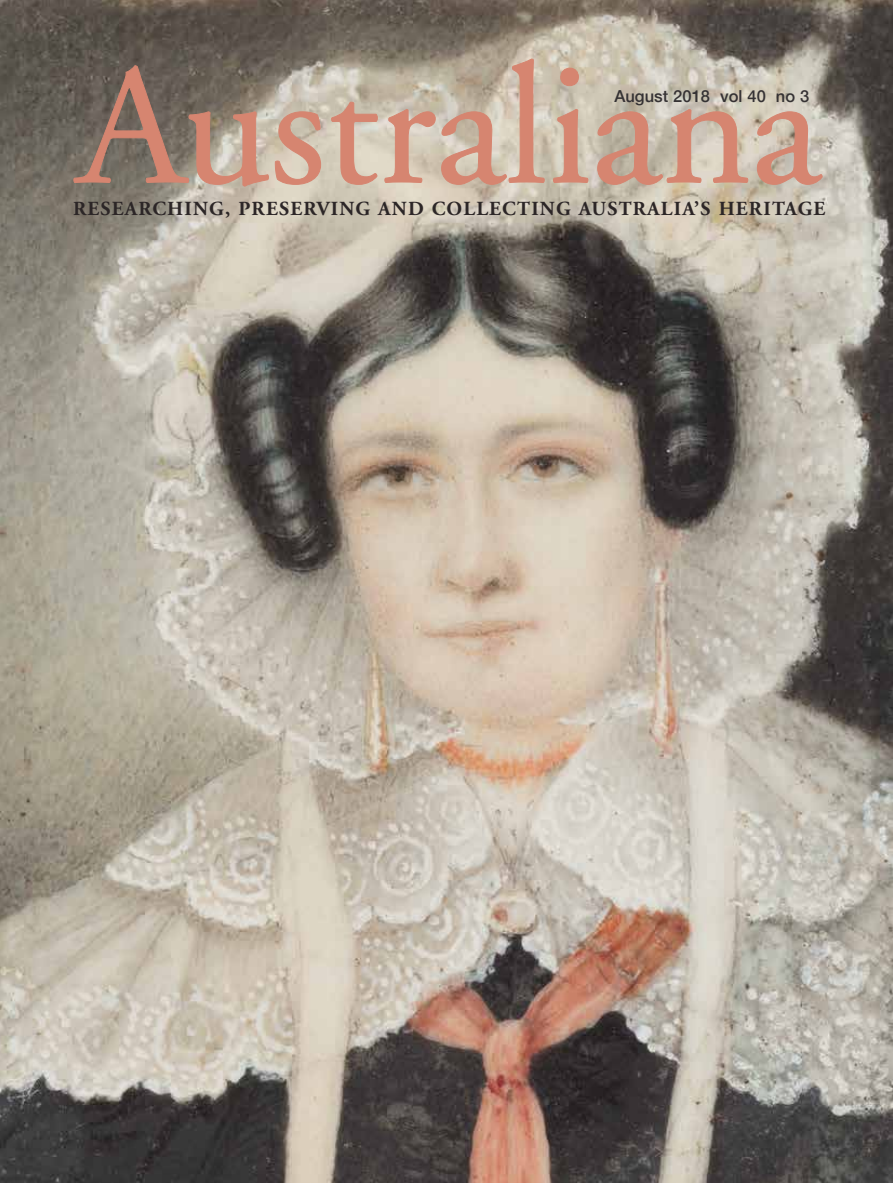
<style>
.page{position:relative;width:893px;height:1183px;background:#fff}
.page>*{position:absolute;margin:0;border:0;box-sizing:border-box;transform-origin:0 0}
.t1{font:171.9px "Adobe Garamond";color:#d68570}
.t2{font:700 19.95px "Adobe Garamond";letter-spacing:.06em;color:#2c2627}
.t3{font:500 16.5px "Helvetica Neue";color:#353234}
</style>
<div class="page">
<img style="left:0;top:0;width:893px;height:1182px">
<svg style="left:73px;top:65px;width:248px;height:122px;background:#92877b"></svg>
<svg style="left:330px;top:58px;width:215px;height:127px;background:#cbbfad"></svg>
<svg style="left:552px;top:67px;width:37px;height:116px;background:#cec1af"></svg>
<svg style="left:597px;top:109px;width:152px;height:76px;background:#cabdac"></svg>
<svg style="left:757px;top:111px;width:66px;height:74px;background:#cbbfb0"></svg>
<h1 class="t1" style="left:78px;top:36px;width:744px">Australiana</h1>
<p class="t3" style="left:614px;top:83px;width:196px">August 2018 vol 40 no 3</p>
<p class="t2" style="left:73px;top:197px;width:754px">RESEARCHING, PRESERVING AND COLLECTING AUSTRALIA’S HERITAGE</p>
</div>
